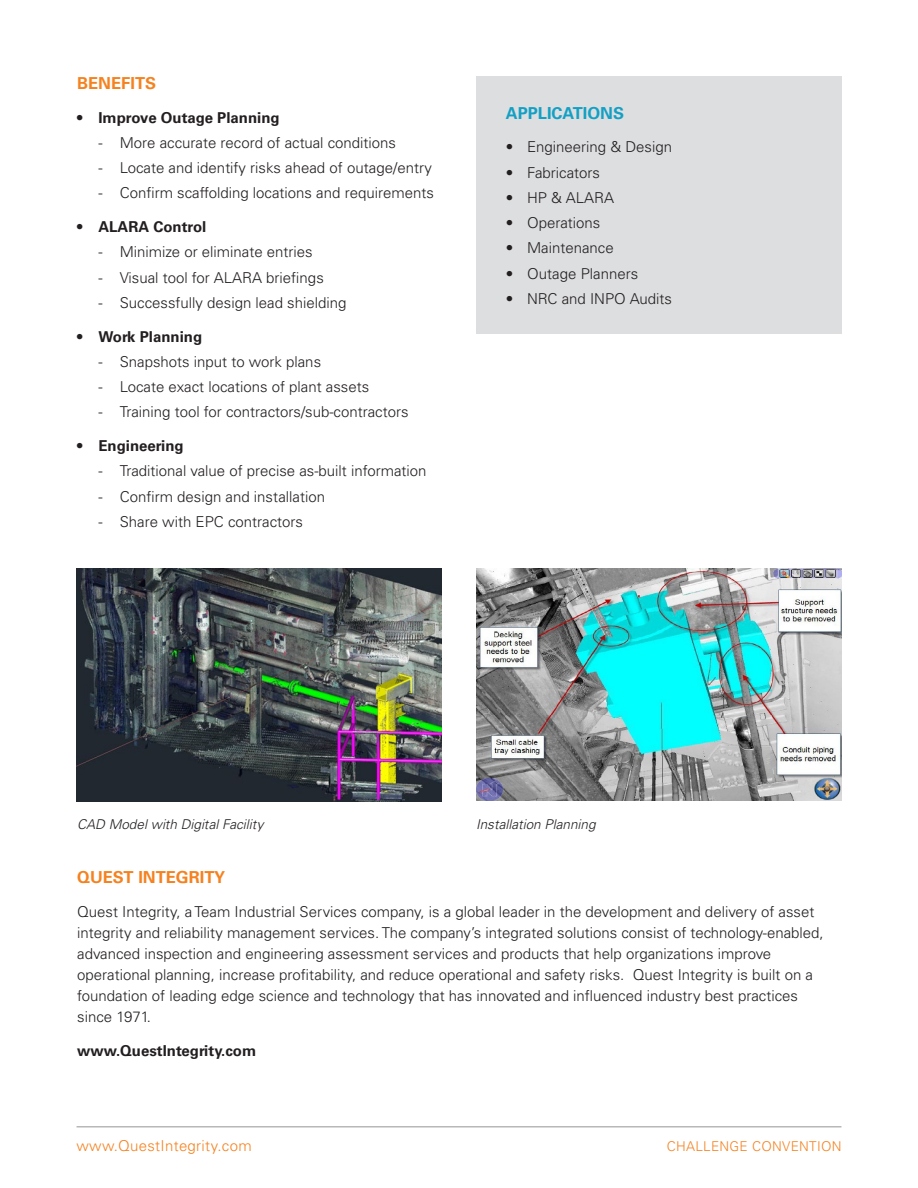
<style>
.page{position:relative;width:918px;height:1188px;background:#fff}
.page>*{position:absolute;margin:0;border:0;box-sizing:border-box;transform-origin:0 0}
.H2-orange{font:700 16.5px "Univers";color:#f58220}
.H2-blue__call_out_bo{font:700 16.5px "Univers";color:#13a0c4}
.Body_text{font:300 15px/21px "Univers";color:#231f20}
.bullet_2{font:300 15px "Univers";color:#231f20}
.bullet_2_-_last{font:300 15px "Univers";color:#231f20}
.bullet_1{font:300 15px "Univers";color:#231f20}
.bullet_1-2{font:700 15px "Univers";color:#231f20}
.t1{font:300 15px "Univers";letter-spacing:.02em;color:#f58220}
.Body_text-2{font:700 15px "Univers";color:#231f20}
.t2{font:italic 300 13.5px "Univers";color:#231f20}
.t3{font:300 13.5px "Univers";letter-spacing:.02em;color:#f58220}
</style>
<div class="page">
<hr style="left:77px;top:1126px;width:764px;height:1px;background:#939598">
<div style="left:476px;top:77px;width:365px;height:257px;background:#dddee0"></div>
<img style="left:77px;top:568px;width:365px;height:233px">
<img style="left:476px;top:568px;width:366px;height:233px">
<p class="H2-orange" style="left:77px;top:73px;width:80px">BENEFITS</p>
<p class="bullet_1-2" style="left:77px;top:109px;width:204px">• Improve Outage Planning</p>
<p class="bullet_2" style="left:98px;top:134px;width:299px">- More accurate record of actual conditions</p>
<p class="bullet_2" style="left:98px;top:159px;width:335px">- Locate and identify risks ahead of outage/entry</p>
<p class="bullet_2_-_last" style="left:98px;top:184px;width:337px">- Confirm scaffolding locations and requirements</p>
<p class="bullet_1-2" style="left:77px;top:218px;width:131px">• ALARA Control</p>
<p class="bullet_2" style="left:98px;top:243px;width:216px">- Minimize or eliminate entries</p>
<p class="bullet_2" style="left:98px;top:268px;width:227px">- Visual tool for ALARA briefings</p>
<p class="bullet_2_-_last" style="left:98px;top:294px;width:249px">- Successfully design lead shielding</p>
<p class="bullet_1-2" style="left:77px;top:328px;width:127px">• Work Planning</p>
<p class="bullet_2" style="left:98px;top:353px;width:224px">- Snapshots input to work plans</p>
<p class="bullet_2" style="left:98px;top:378px;width:272px">- Locate exact locations of plant assets</p>
<p class="bullet_2_-_last" style="left:98px;top:403px;width:312px">- Training tool for contractors/sub-contractors</p>
<p class="bullet_1-2" style="left:77px;top:437px;width:108px">• Engineering</p>
<p class="bullet_2" style="left:98px;top:462px;width:330px">- Traditional value of precise as-built information</p>
<p class="bullet_2" style="left:98px;top:487px;width:228px">- Confirm design and installation</p>
<p class="bullet_2" style="left:98px;top:513px;width:206px">- Share with EPC contractors</p>
<p class="H2-blue__call_out_bo" style="left:506px;top:103px;width:120px">APPLICATIONS</p>
<p class="bullet_1" style="left:506px;top:138px;width:168px">• Engineering &amp; Design</p>
<p class="bullet_1" style="left:506px;top:163px;width:96px">• Fabricators</p>
<p class="bullet_1" style="left:506px;top:189px;width:110px">• HP &amp; ALARA</p>
<p class="bullet_1" style="left:506px;top:214px;width:96px">• Operations</p>
<p class="bullet_1" style="left:506px;top:239px;width:109px">• Maintenance</p>
<p class="bullet_1" style="left:506px;top:264px;width:134px">• Outage Planners</p>
<p class="bullet_1" style="left:506px;top:290px;width:168px">• NRC and INPO Audits</p>
<p class="t2" style="left:77px;top:816px;width:188px">CAD Model with Digital Facility</p>
<p class="t2" style="left:476px;top:816px;width:121px">Installation Planning</p>
<p class="H2-orange" style="left:77px;top:868px;width:149px">QUEST INTEGRITY</p>
<p class="Body_text" style="left:77px;top:901px;width:748px">Quest Integrity, a Team Industrial Services company, is a global leader in the development and delivery of asset integrity and reliability management services. The company’s integrated solutions consist of technology-enabled, advanced inspection and engineering assessment services and products that help organizations improve operational planning, increase profitability, and reduce operational and safety risks. Quest Integrity is built on a foundation of leading edge science and technology that has innovated and influenced industry best practices since 1971.</p>
<p class="Body_text-2" style="left:77px;top:1041px;width:181px">www.QuestIntegrity.com</p>
<p class="t1" style="left:77px;top:1136px;width:177px">www.QuestIntegrity.com</p>
<p class="t3" style="left:667px;top:1138px;width:176px">CHALLENGE CONVENTION</p>
</div>
